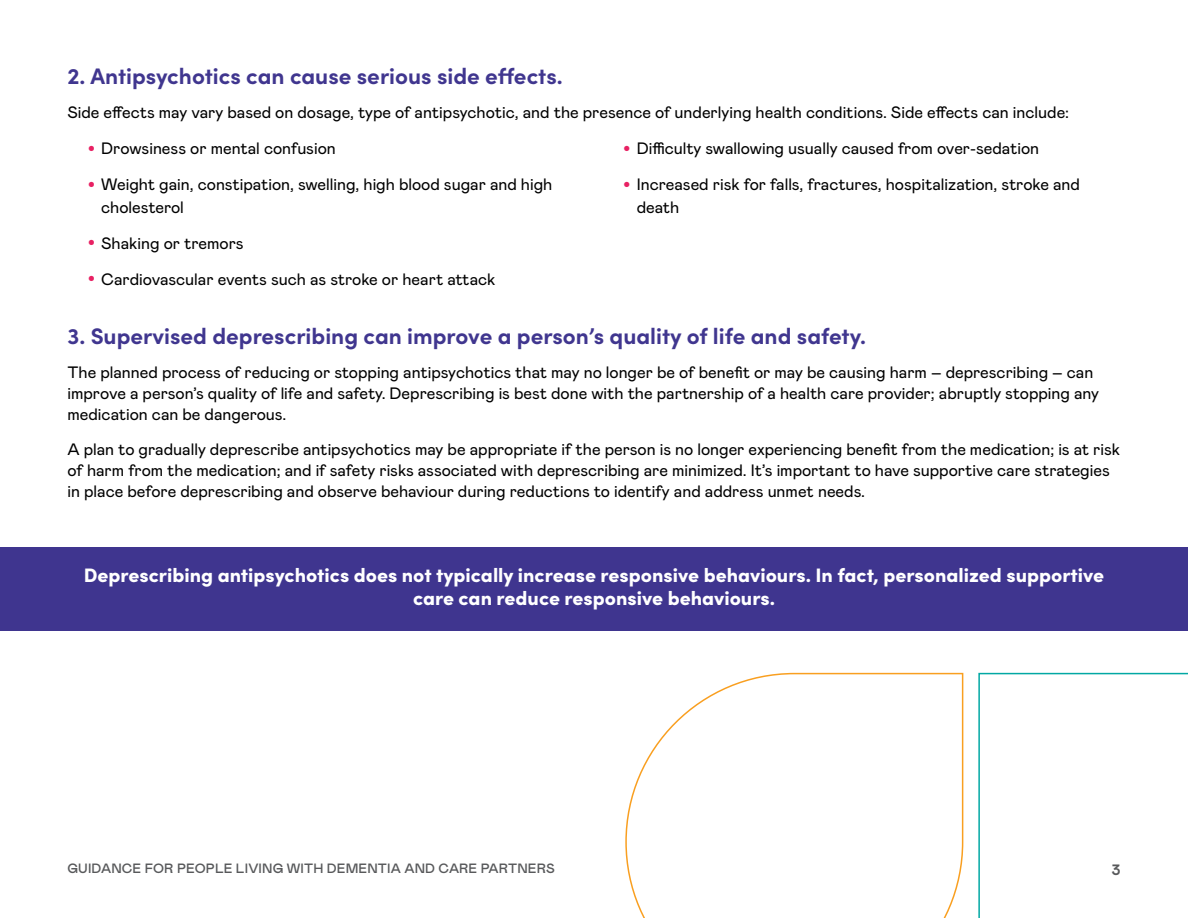
<style>
.page{position:relative;width:1188px;height:918px;background:#fff}
.page>*{position:absolute;margin:0;border:0;box-sizing:border-box;transform-origin:0 0}
.Numbered_Heading{font:700 22.5px "Sofia Pro";color:#40368f}
.HIGHLIGHT{font:900 19.5px/23.4px "Sofia Pro";color:#fff;text-align:center}
.Body_Span{font:16.5px/21px "Mabry Pro";color:#000}
.t1{font:700 15px "Mabry Pro";color:#58595b}
.t2{font:500 13.5px "Mabry Pro";letter-spacing:.01em;color:#58595b}
.s1{font-family:"Arial";font-size:21px;color:#e82163}
</style>
<div class="page">
<div style="left:0;top:548px;width:1188px;height:83px;background:#3f358f"></div>
<svg style="left:978px;top:672px;width:210px;height:246px"></svg>
<svg style="left:625px;top:672px;width:339px;height:246px"></svg>
<h1 class="Numbered_Heading" style="left:68px;top:58px;width:497px">2. Antipsychotics can cause serious side effects.</h1>
<p class="Body_Span" style="left:68px;top:101px;width:1003px">Side effects may vary based on dosage, type of antipsychotic, and the presence of underlying health conditions. Side effects can include:</p>
<p class="Body_Span" style="left:88px;top:137px;width:250px"><span class="s1">•</span> Drowsiness or mental confusion</p>
<p class="Body_Span" style="left:101px;top:172px;width:453px;line-height:22.5px;text-indent:-14px"><span class="s1">•</span> Weight gain, constipation, swelling, high blood sugar and high cholesterol</p>
<p class="Body_Span" style="left:88px;top:232px;width:157px"><span class="s1">•</span> Shaking or tremors</p>
<p class="Body_Span" style="left:88px;top:268px;width:409px"><span class="s1">•</span> Cardiovascular events such as stroke or heart attack</p>
<p class="Body_Span" style="left:623px;top:137px;width:417px"><span class="s1">•</span> Difficulty swallowing usually caused from over-sedation</p>
<p class="Body_Span" style="left:637px;top:172px;width:445px;line-height:22.5px;text-indent:-14px"><span class="s1">•</span> Increased risk for falls, fractures, hospitalization, stroke and death</p>
<h1 class="Numbered_Heading" style="left:68px;top:319px;width:800px">3. Supervised deprescribing can improve a person’s quality of life and safety.</h1>
<p class="Body_Span" style="left:68px;top:361px;width:1033px">The planned process of reducing or stopping antipsychotics that may no longer be of benefit or may be causing harm – deprescribing – can improve a person’s quality of life and safety. Deprescribing is best done with the partnership of a health care provider; abruptly stopping any medication can be dangerous.</p>
<p class="Body_Span" style="left:68px;top:438px;width:1054px">A plan to gradually deprescribe antipsychotics may be appropriate if the person is no longer experiencing benefit from the medication; is at risk of harm from the medication; and if safety risks associated with deprescribing are minimized. It’s important to have supportive care strategies in place before deprescribing and observe behaviour during reductions to identify and address unmet needs.</p>
<p class="HIGHLIGHT" style="left:84px;top:562px;width:1022px">Deprescribing antipsychotics does not typically increase responsive behaviours. In fact, personalized supportive care can reduce responsive behaviours.</p>
<p class="t2" style="left:68px;top:859px;width:489px">GUIDANCE FOR PEOPLE LIVING WITH DEMENTIA AND CARE PARTNERS</p>
<p class="t1" style="left:1112px;top:859px;width:10px">3</p>
</div>
